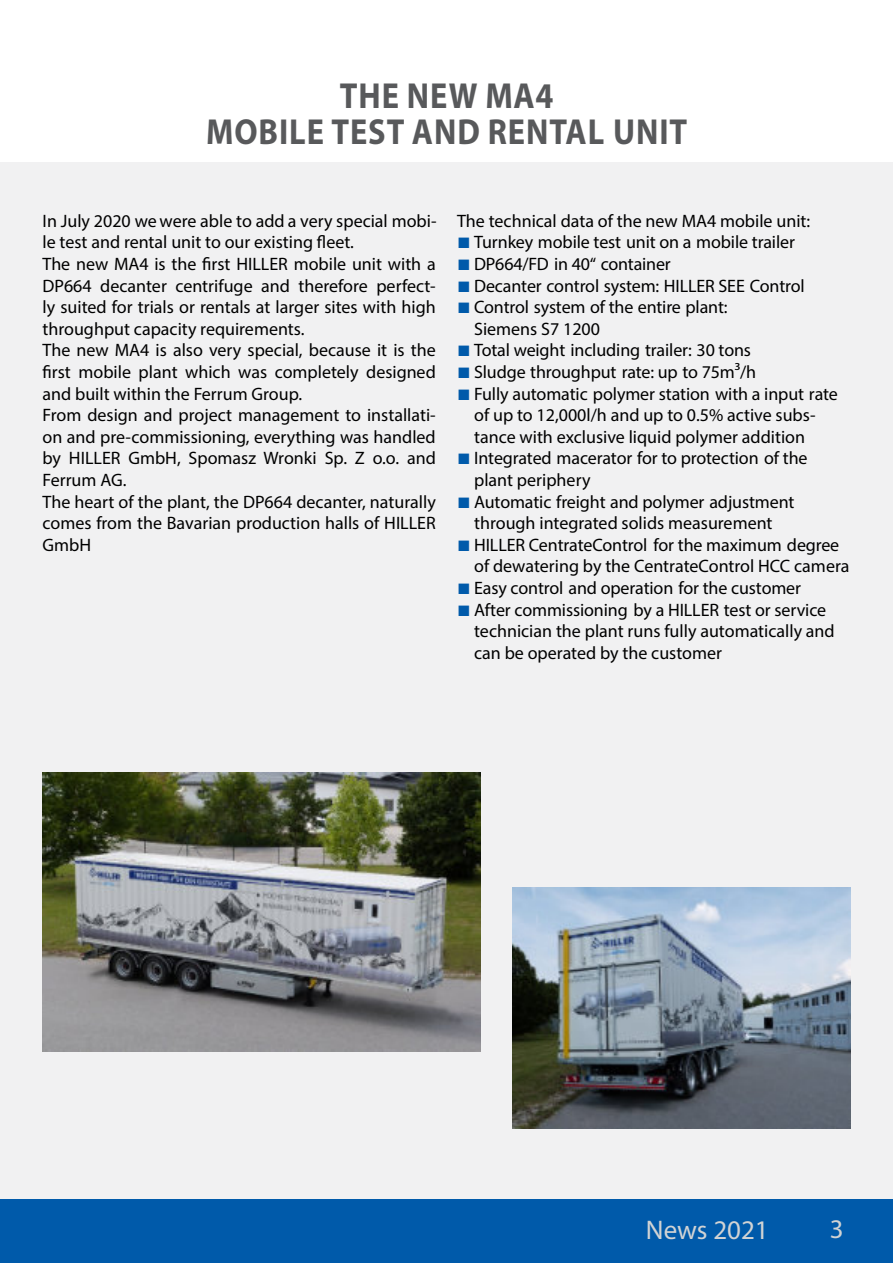
<style>
.page{position:relative;width:893px;height:1263px;background:#fff}
.page>*{position:absolute;margin:0;border:0;box-sizing:border-box;transform-origin:0 0}
.t1{font:700 36.3px/36px "Myriad Pro";letter-spacing:.03em;color:#58595b;text-align:center;scale:.89 1}
.t2{font:27px "Myriad Pro";color:#d1d3d4}
.t3{font:18px/21.6px "Myriad Pro";color:#000}
.s1{font-family:"Arial";font-size:22.5px;color:#005aaa}
</style>
<div class="page">
<div style="left:0;top:162px;width:893px;height:1050px;background:#f1f1f2"></div>
<div style="left:0;top:1199px;width:893px;height:64px;background:#005aaa"></div>
<img style="left:512px;top:888px;width:338px;height:240px">
<img style="left:43px;top:773px;width:437px;height:279px">
<h1 class="t1" style="left:206px;top:80px;width:542px">THE NEW MA4<br>MOBILE TEST AND RENTAL UNIT</h1>
<p class="t3" style="left:43px;top:212px;width:396px">In July 2020 we were able to add a very special mobi&shy;le test and rental unit to our existing fleet.<br>The new MA4 is the first HILLER mobile unit with a DP664 decanter centrifuge and therefore perfect&shy;ly suited for trials or rentals at larger sites with high throughput capacity requirements.<br>The new MA4 is also very special, because it is the first mobile plant which was completely designed and built within the Ferrum Group.<br>From design and project management to installati&shy;on and pre-commissioning, everything was handled by HILLER GmbH, Spomasz Wronki Sp. Z o.o. and Ferrum AG.<br>The heart of the plant, the DP664 decanter, naturally comes from the Bavarian production halls of HILLER GmbH</p>
<p class="t3" style="left:457px;top:212px;width:355px">The technical data of the new MA4 mobile unit:</p>
<p class="t3" style="left:457px;top:233px;width:339px"><span class="s1">■</span> Turnkey mobile test unit on a mobile trailer</p>
<p class="t3" style="left:457px;top:255px;width:215px"><span class="s1">■</span> DP664/FD in 40“ container</p>
<p class="t3" style="left:457px;top:276px;width:349px"><span class="s1">■</span> Decanter control system: HILLER SEE Control</p>
<p class="t3" style="left:474px;top:298px;width:255px;text-indent:-17px"><span class="s1">■</span> Control system of the entire plant:<br>Siemens S7 1200</p>
<p class="t3" style="left:457px;top:341px;width:295px"><span class="s1">■</span> Total weight including trailer: 30 tons</p>
<p class="t3" style="left:457px;top:363px;width:301px"><span class="s1">■</span> Sludge throughput rate: up to 75m³/h</p>
<p class="t3" style="left:474px;top:384px;width:365px;text-indent:-17px"><span class="s1">■</span> Fully automatic polymer station with a input rate of up to 12,000l/h and up to 0.5% active subs&shy;tance with exclusive liquid polymer addition</p>
<p class="t3" style="left:474px;top:449px;width:335px;text-indent:-17px"><span class="s1">■</span> Integrated macerator for to protection of the plant periphery</p>
<p class="t3" style="left:457px;top:492px;width:339px;text-align:center"><span class="s1">■</span> Automatic freight and polymer adjustment through integrated solids measurement</p>
<p class="t3" style="left:474px;top:536px;width:377px;text-indent:-17px"><span class="s1">■</span> HILLER CentrateControl for the maximum degree of dewatering by the CentrateControl HCC camera</p>
<p class="t3" style="left:457px;top:579px;width:345px"><span class="s1">■</span> Easy control and operation for the customer</p>
<p class="t3" style="left:474px;top:600px;width:362px;text-indent:-17px"><span class="s1">■</span> After commissioning by a HILLER test or service technician the plant runs fully automatically and can be operated by the customer</p>
<h2 class="t2" style="left:646px;top:1218px;width:124px">News 2021</h2>
<h2 class="t2" style="left:830px;top:1218px;width:15px">3</h2>
</div>
